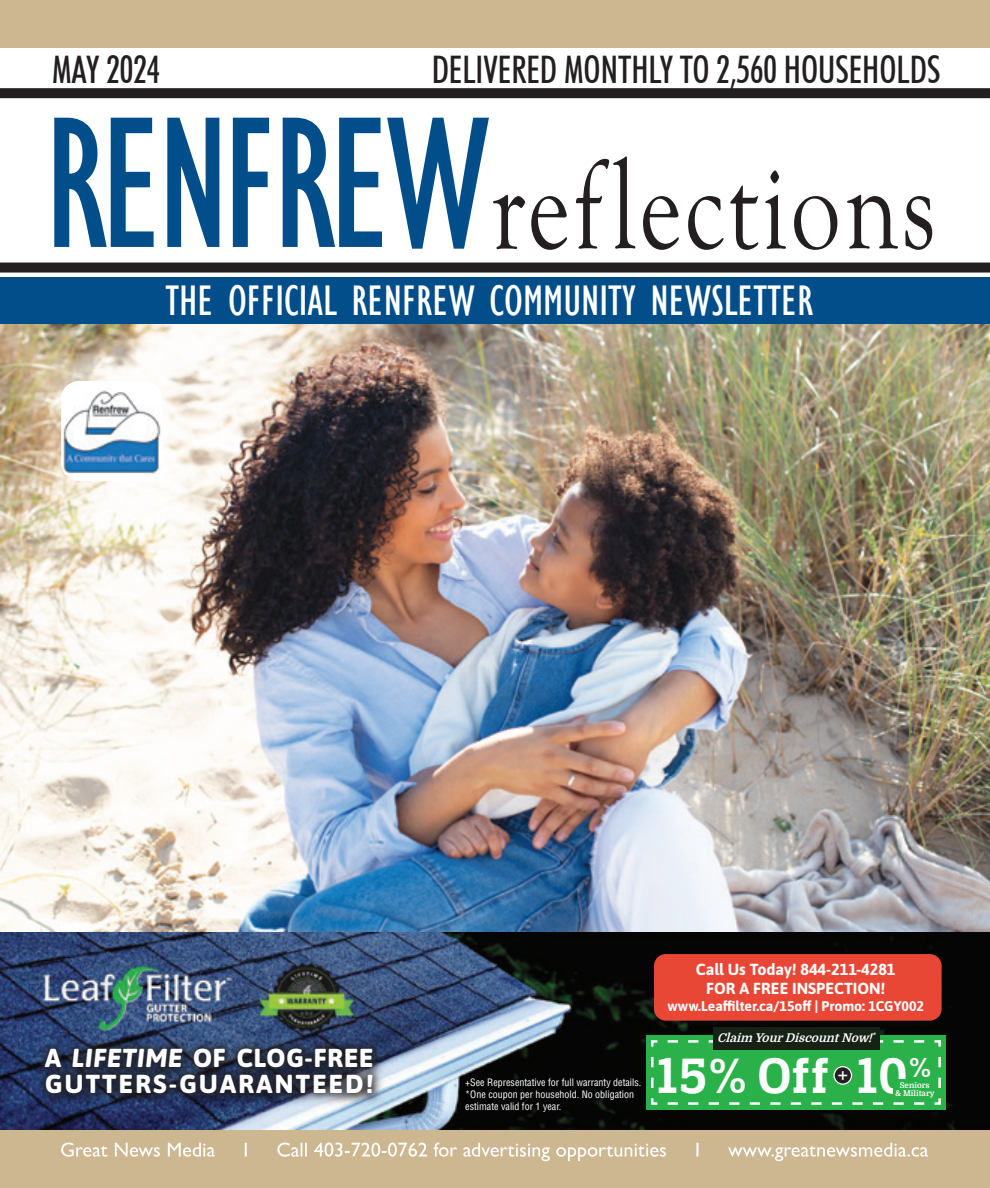
<style>
.page{position:relative;width:990px;height:1188px;background:#fff}
.page>*{position:absolute;margin:0;border:0;box-sizing:border-box;transform-origin:0 0}
.t1{font:condensed 193.6px "Gill Sans";letter-spacing:-.04em;color:#024e8a;scale:.9 1}
.t2{font:127.2px "Goudy Old Style T";letter-spacing:.03em;color:#231f20;scale:.79 1}
.t3{font:700 50px "Prelo Slab W04";letter-spacing:.035em;color:#fff}
.t4{font:condensed 44px "Gill Sans";color:#fff}
.t5{font:500 condensed 38px "Futura BT";color:#231f20;scale:.92 1}
.t6{font:700 27.6px "Prelo Slab W04";color:#fff;scale:1.05 1}
.t7{font:800 26px/26px "Asap";letter-spacing:.09em;color:#fff}
.t8{font:18.6px "Arial";color:#fff}
.t9{font:700 16px/19.2px "Asap";color:#fff;text-align:center}
.t10{font:700 14px "Asap";color:#fff}
.t11{font:italic 700 12px "Domine";color:#fff}
.t12{font:condensed 10px/12px "Helvetica LT Std";color:#fff}
.t13{font:700 8px "Domine";color:#fff}
.s1{font-style:italic}
</style>
<div class="page">
<div style="left:0;top:0;width:990px;height:162px;background:#cdb791"></div>
<div style="left:0;top:1130px;width:990px;height:58px;background:#cdb791"></div>
<svg style="left:61px;top:1143px;width:867px;height:18px"></svg>
<div style="left:0;top:48px;width:990px;height:230px;background:#fff"></div>
<div style="left:0;top:88px;width:990px;height:10px;background:#231f20"></div>
<div style="left:0;top:263px;width:990px;height:10px;background:#231f20"></div>
<div style="left:0;top:278px;width:990px;height:46px;background:#024e8a"></div>
<img style="left:0;top:324px;width:990px;height:806px">
<img style="left:61px;top:381px;width:101px;height:100px">
<div style="left:946px;top:932px;width:44px;height:198px;background:#040504"></div>
<div style="left:35px;top:1038px;width:347px;height:65px;background:#231f20;opacity:.75"></div>
<div style="left:654px;top:954px;width:288px;height:67px;background:#e94736;border-radius:12px"></div>
<div style="left:646px;top:1035px;width:300px;height:75px;background:#2ab14a"></div>
<svg style="left:651px;top:1039px;width:290px;height:66px"></svg>
<div style="left:713px;top:1027px;width:166px;height:23px;background:#162215"></div>
<div style="left:834px;top:1067px;width:18px;height:17px;background:#231f20;border-radius:50%"></div>
<div style="left:833px;top:1066px;width:19px;height:19px;border:1px solid #fff;border-radius:50%"></div>
<div style="left:893px;top:1079px;width:41px;height:18px;background:#2ab14a"></div>
<p class="t5" style="left:52px;top:46px;width:119px">MAY 2024</p>
<p class="t5" style="left:432px;top:46px;width:555px">DELIVERED MONTHLY TO 2,560 HOUSEHOLDS</p>
<p class="t1" style="left:44px;top:69px;width:498px">RENFREW</p>
<p class="t4" style="left:165px;top:275px;width:649px">THE OFFICIAL RENFREW COMMUNITY NEWSLETTER</p>
<p class="t2" style="left:491px;top:137px;width:565px">reflections</p>
<p class="t7" style="left:45px;top:1044px;width:330px">A <span class="s1">LIFETIME</span> OF CLOG-FREE<br>GUTTERS-GUARANTEED!</p>
<p class="t12" style="left:465px;top:1076px;width:178px">+See Representative for full warranty details. *One coupon per household. No obligation estimate valid for 1 year.</p>
<p class="t9" style="left:696px;top:959px;width:201px">Call Us Today! 844-211-4281<br>FOR A FREE INSPECTION!</p>
<p class="t10" style="left:667px;top:996px;width:258px">www.Leaffilter.ca/15off | Promo: 1CGY002</p>
<p class="t11" style="left:717px;top:1031px;width:162px">Claim YourDiscountNow!<sup>*</sup></p>
<p class="t3" style="left:658px;top:1046px;width:250px">15% Off 10</p>
<p class="t6" style="left:909px;top:1051px;width:23px">%</p>
<p class="t13" style="left:895px;top:1088px;width:41px">&amp; Military</p>
<p class="t8" style="left:837px;top:1063px;width:12px">+</p>
<p class="t13" style="left:900px;top:1080px;width:32px">Seniors</p>
</div>
